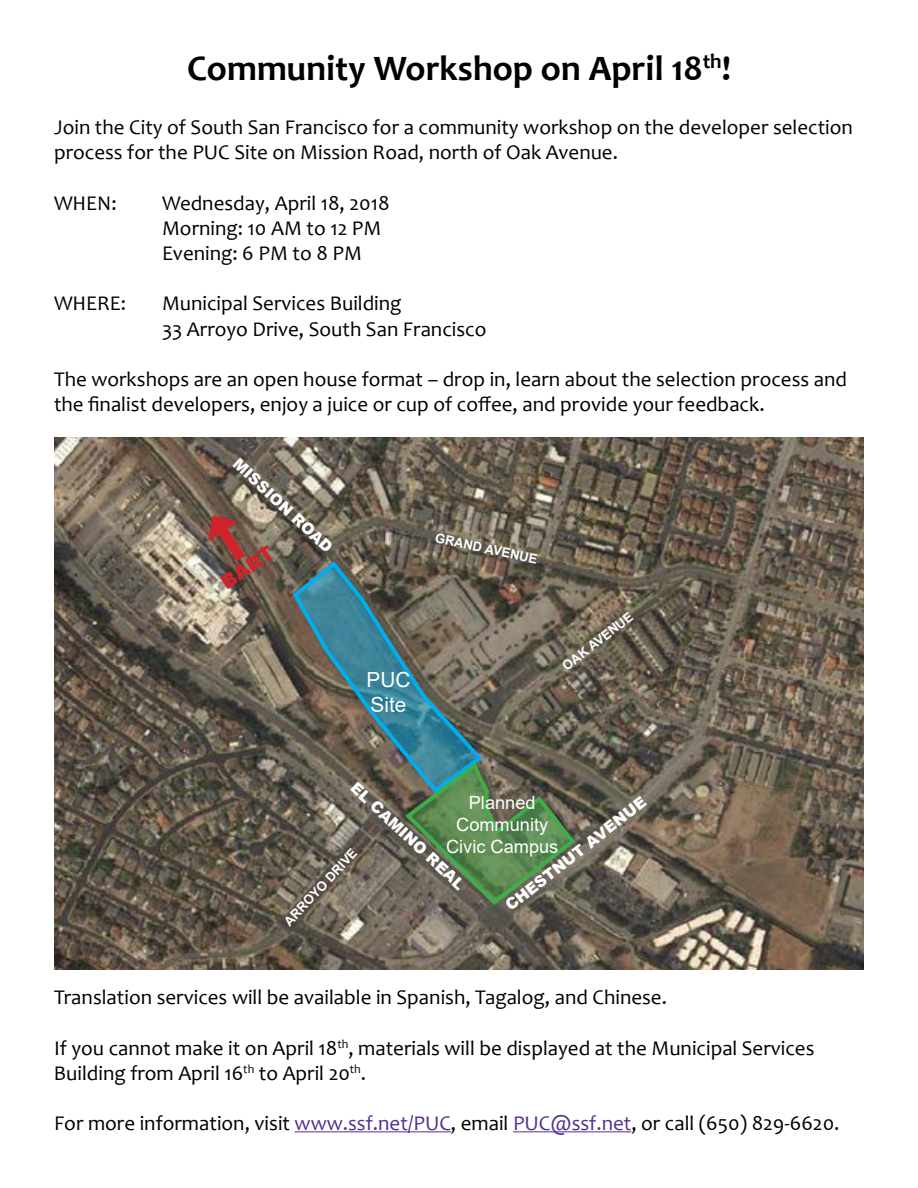
<style>
.page{position:relative;width:918px;height:1188px;background:#fff}
.page>*{position:absolute;margin:0;border:0;box-sizing:border-box;transform-origin:0 0}
.t1{font:700 36px "Candara";color:#000}
.t2{font:21px/25.2px "Candara";color:#000}
.t3{font:20.85px/25px "Arial";color:#fff}
.t4{font:900 19.5px "Arial";color:#d2232a}
.t5{font:18.15px/21.9px "Arial";color:#fff;text-align:center}
.t6{font:900 15.6px "Arial";color:#fff}
.t7{font:700 13.05px "Arial";color:#fff}
.s1{color:#542e91}
</style>
<div class="page">
<img style="left:54px;top:438px;width:810px;height:532px">
<svg style="left:290px;top:559px;width:195px;height:237px;background:#655d51"></svg>
<svg style="left:295px;top:564px;width:283px;height:344px;background:#606e60"></svg>
<svg style="left:204px;top:511px;width:51px;height:62px;background:#815249"></svg>
<hr style="left:295px;top:1132px;width:156px;height:1px;background:#542e91">
<hr style="left:513px;top:1132px;width:118px;height:1px;background:#542e91">
<h1 class="t1" style="left:187px;top:46px;width:545px">Community Workshop on April 18<sup>th</sup>!</h1>
<p class="t2" style="left:54px;top:114px;width:800px">Join the City of South San Francisco for a community workshop on the developer selection process for the PUC Site on Mission Road, north of Oak Avenue.</p>
<p class="t2" style="left:54px;top:190px;width:64px">WHEN:</p>
<p class="t2" style="left:162px;top:190px;width:229px">Wednesday, April 18, 2018<br>Morning: 10 AM to 12 PM<br>Evening: 6 PM to 8 PM</p>
<p class="t2" style="left:54px;top:291px;width:74px">WHERE:</p>
<p class="t2" style="left:162px;top:291px;width:326px">Municipal Services Building<br>33 Arroyo Drive, South San Francisco</p>
<p class="t2" style="left:54px;top:366px;width:795px">The workshops are an open house format – drop in, learn about the selection process and the finalist developers, enjoy a juice or cup of coffee, and provide your feedback.</p>
<p class="t6" style="left:243px;top:453px;width:131px;rotate:43deg">MISSION ROAD</p>
<p class="t4" style="left:215px;top:572px;width:61px;rotate:-34deg">BART</p>
<p class="t3" style="left:366px;top:667px;width:45px">PUC<br>Site</p>
<p class="t7" style="left:437px;top:529px;width:106px;rotate:12deg">GRAND AVENUE</p>
<p class="t7" style="left:558px;top:660px;width:87px;rotate:-38deg">OAK AVENUE</p>
<p class="t6" style="left:361px;top:777px;width:151px;rotate:43deg">EL CAMINO REAL</p>
<p class="t5" style="left:446px;top:791px;width:114px">Planned<br>Community<br>Civic Campus</p>
<p class="t6" style="left:500px;top:898px;width:175px;rotate:-38deg">CHESTNUT AVENUE</p>
<p class="t7" style="left:280px;top:918px;width:102px;rotate:-47deg">ARROYO DRIVE</p>
<p class="t2" style="left:54px;top:985px;width:615px">Translation services will be available in Spanish, Tagalog, and Chinese.</p>
<p class="t2" style="left:54px;top:1035px;width:762px">If you cannot make it on April 18<sup>th</sup>, materials will be displayed at the Municipal Services<br>Building from April 16<sup>th</sup> to April 20<sup>th</sup>.</p>
<p class="t2" style="left:54px;top:1111px;width:787px">For more information, visit <span class="s1">www.ssf.net/PUC</span>, email <span class="s1">PUC@ssf.net</span>, or call (650) 829-6620.</p>
</div>
